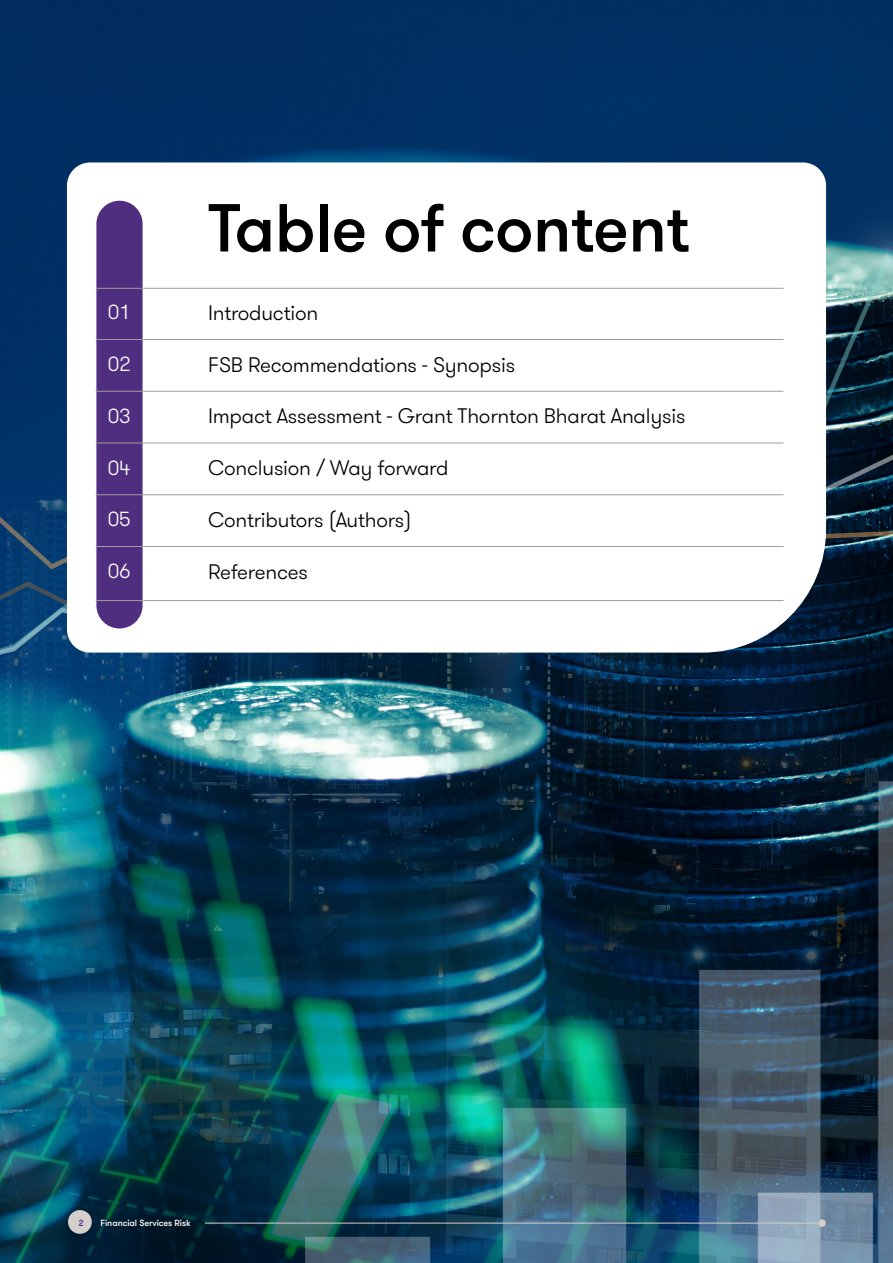
<style>
.page{position:relative;width:893px;height:1263px;background:#fff}
.page>*{position:absolute;margin:0;border:0;box-sizing:border-box;transform-origin:0 0}
._11_Body_text{font:500 67.65px "GT Walsheim Pro";letter-spacing:-.01em;color:#000}
._11_Body_text-2{font:300 21px "GT Walsheim Pro";letter-spacing:-.01em;color:#000}
._11_Body_text-3{font:300 20.4px "GT Walsheim Pro";letter-spacing:-.01em;color:#fff}
._11_Body_text-4{font:500 9px "GT Walsheim Pro";letter-spacing:-.01em;color:#fff}
._11_Body_text-5{font:500 9px "GT Walsheim Pro";color:#4e2582}
</style>
<div class="page">
<img style="left:0;top:0;width:893px;height:1263px">
<svg style="left:67px;top:162px;width:759px;height:491px"></svg>
<div style="left:96px;top:201px;width:47px;height:427px;background:#4f2d7f;border-radius:23px"></div>
<hr style="left:96px;top:288px;width:47px;height:1px;background:#9e9e9e">
<hr style="left:143px;top:288px;width:640px;height:1px;background:#9e9e9e">
<hr style="left:96px;top:339px;width:47px;height:1px;background:#9e9e9e">
<hr style="left:143px;top:339px;width:640px;height:1px;background:#9e9e9e">
<hr style="left:96px;top:391px;width:47px;height:1px;background:#9e9e9e">
<hr style="left:143px;top:391px;width:640px;height:1px;background:#9e9e9e">
<hr style="left:96px;top:443px;width:47px;height:1px;background:#9e9e9e">
<hr style="left:143px;top:443px;width:640px;height:1px;background:#9e9e9e">
<hr style="left:96px;top:494px;width:47px;height:1px;background:#9e9e9e">
<hr style="left:143px;top:494px;width:640px;height:1px;background:#9e9e9e">
<hr style="left:96px;top:546px;width:47px;height:1px;background:#9e9e9e">
<hr style="left:143px;top:546px;width:640px;height:1px;background:#9e9e9e">
<hr style="left:96px;top:600px;width:47px;height:1px;background:#9e9e9e">
<hr style="left:143px;top:600px;width:640px;height:1px;background:#9e9e9e">
<div style="left:68px;top:1210px;width:24px;height:24px;background:#d4cfca;border-radius:50%"></div>
<div style="left:818px;top:1219px;width:8px;height:8px;background:#d4cfca;border-radius:50%"></div>
<hr style="left:205px;top:1223px;width:617px;height:1px;background:#d4cfca">
<p class="_11_Body_text" style="left:208px;top:185px;width:483px">Table of content</p>
<p class="_11_Body_text-3" style="left:108px;top:299px;width:25px">01</p>
<p class="_11_Body_text-2" style="left:208px;top:299px;width:112px">Introduction</p>
<p class="_11_Body_text-3" style="left:108px;top:351px;width:25px">02</p>
<p class="_11_Body_text-2" style="left:208px;top:351px;width:309px">FSB Recommendations - Synopsis</p>
<p class="_11_Body_text-3" style="left:108px;top:403px;width:25px">03</p>
<p class="_11_Body_text-2" style="left:208px;top:403px;width:479px">Impact Assessment - Grant Thornton Bharat Analysis</p>
<p class="_11_Body_text-3" style="left:108px;top:455px;width:25px">04</p>
<p class="_11_Body_text-2" style="left:208px;top:454px;width:242px">Conclusion / Way forward</p>
<p class="_11_Body_text-3" style="left:108px;top:506px;width:25px">05</p>
<p class="_11_Body_text-2" style="left:208px;top:506px;width:205px">Contributors (Authors)</p>
<p class="_11_Body_text-3" style="left:108px;top:558px;width:25px">06</p>
<p class="_11_Body_text-2" style="left:208px;top:558px;width:102px">References</p>
<p class="_11_Body_text-5" style="left:78px;top:1217px;width:7px">2</p>
<p class="_11_Body_text-4" style="left:100px;top:1217px;width:92px">Financial Services Risk</p>
</div>
